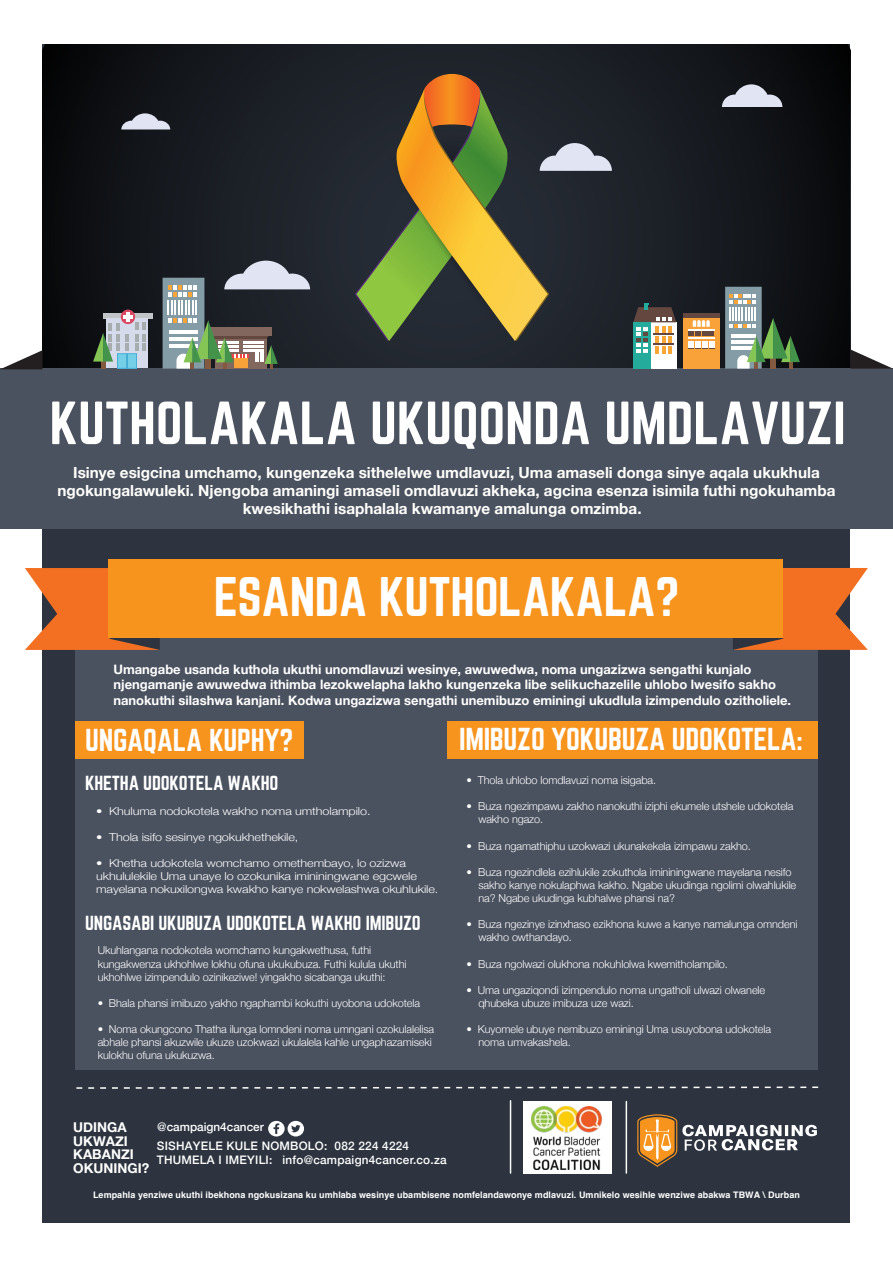
<style>
.page{position:relative;width:893px;height:1263px;background:#fff}
.page>*{position:absolute;margin:0;border:0;box-sizing:border-box;transform-origin:0 0}
.t1{font:53.25px "Norwester";color:#fff}
.t2{font:48.75px "Norwester";letter-spacing:-.01em;color:#fff}
.t3{font:27.75px "Norwester";letter-spacing:-.01em;color:#fff}
.t4{font:17.85px "Norwester";letter-spacing:-.01em;color:#fff}
.t5{font:700 15.3px/18.3px "Helvetica Neue";color:#fffffc;text-align:center}
.t6{font:700 13.5px/13.5px "Helvetica Neue";color:#fff}
.t7{font:700 12.98px/15.6px "Helvetica Neue";color:#fff}
.t8{font:500 11.77px/19.1px "Helvetica Neue";letter-spacing:.02em;color:#fff}
.t9{font:300 10.95px/13.1px "Helvetica Neue";letter-spacing:-.01em;color:#fff}
.t10{font:300 10.95px/13.1px "Helvetica Neue";letter-spacing:-.01em;color:#fff;scale:1.16 1}
.t11{font:700 9px "Helvetica";letter-spacing:.005em;color:#fff}
</style>
<div class="page">
<svg style="left:43px;top:44px;width:807px;height:325px;background:#15191e"></svg>
<div style="left:43px;top:519px;width:807px;height:703px;background:#2d343f"></div>
<div style="left:0;top:369px;width:893px;height:160px;background:#4a515f"></div>
<svg style="left:0;top:350px;width:43px;height:19px"></svg>
<svg style="left:850px;top:349px;width:43px;height:20px"></svg>
<svg style="left:722px;top:84px;width:60px;height:23px"></svg>
<svg style="left:121px;top:113px;width:49px;height:16px"></svg>
<div style="left:683px;top:318px;width:36px;height:51px;background:#f9a23a"></div>
<hr style="left:688px;top:337px;width:26px;height:2px;background:#fff">
<div style="left:688px;top:341px;width:5px;height:8px;background:#fff"></div>
<div style="left:695px;top:341px;width:5px;height:8px;background:#fff"></div>
<div style="left:702px;top:341px;width:5px;height:8px;background:#fff"></div>
<div style="left:709px;top:341px;width:5px;height:8px;background:#fff"></div>
<svg style="left:688px;top:348px;width:26px;height:1px"></svg>
<div style="left:683px;top:313px;width:36px;height:5px;background:#64473e"></div>
<svg style="left:688px;top:320px;width:26px;height:16px"></svg>
<div style="left:633px;top:322px;width:43px;height:47px;background:#fff"></div>
<div style="left:633px;top:322px;width:18px;height:47px;background:#24ab9c"></div>
<svg style="left:633px;top:303px;width:43px;height:51px"></svg>
<svg style="left:725px;top:287px;width:75px;height:82px;background:#66786b"></svg>
<div style="left:103px;top:313px;width:50px;height:5px;background:#c1c5c8"></div>
<div style="left:106px;top:318px;width:42px;height:50px;background:#d6dbeb"></div>
<div style="left:127px;top:354px;width:10px;height:14px;background:#74cfe7"></div>
<div style="left:127px;top:353px;width:10px;height:16px;border:1px solid #46add6"></div>
<svg style="left:135px;top:322px;width:11px;height:29px"></svg>
<svg style="left:126px;top:334px;width:3px;height:17px"></svg>
<div style="left:117px;top:354px;width:10px;height:14px;background:#74cfe7"></div>
<div style="left:117px;top:353px;width:10px;height:16px;border:1px solid #46add6"></div>
<div style="left:121px;top:310px;width:14px;height:14px;background:#da4963;border-radius:50%"></div>
<hr style="left:126px;top:312px;width:4px;height:10px;background:#fff">
<hr style="left:123px;top:315px;width:10px;height:4px;background:#fff">
<svg style="left:93px;top:323px;width:26px;height:46px"></svg>
<svg style="left:163px;top:261px;width:147px;height:108px;background:#666c6a"></svg>
<div style="left:75px;top:632px;width:743px;height:438px;background:#4a515f"></div>
<svg style="left:355px;top:74px;width:257px;height:267px;background:#5d5935"></svg>
<svg style="left:76px;top:1086px;width:743px;height:3px"></svg>
<svg style="left:733px;top:568px;width:135px;height:82px"></svg>
<svg style="left:25px;top:568px;width:135px;height:82px"></svg>
<div style="left:109px;top:559px;width:674px;height:79px;background:#f7941e"></div>
<div style="left:447px;top:721px;width:371px;height:38px;background:#f7941e"></div>
<div style="left:75px;top:721px;width:228px;height:38px;background:#f7941e"></div>
<svg style="left:637px;top:1114px;width:180px;height:53px"></svg>
<svg style="left:268px;top:1121px;width:36px;height:15px"></svg>
<hr style="left:626px;top:1101px;width:1px;height:72px;background:#fff">
<hr style="left:510px;top:1101px;width:1px;height:72px;background:#fff">
<div style="left:523px;top:1101px;width:88px;height:73px;background:#fff"></div>
<img style="left:532px;top:1106px;width:70px;height:63px">
<h1 class="t1" style="left:50px;top:398px;width:798px">KUTHOLAKALA UKUQONDA UMDLAVUZI</h1>
<p class="t5" style="left:57px;top:463px;width:780px">Isinye esigcina umchamo, kungenzeka sithelelwe umdlavuzi, Uma amaseli donga sinye aqala ukukhula ngokungalawuleki. Njengoba amaningi amaseli omdlavuzi akheka, agcina esenza isimila futhi ngokuhamba kwesikhathi isaphalala kwamanye amalunga omzimba.</p>
<h2 class="t2" style="left:214px;top:573px;width:467px">ESANDA KUTHOLAKALA?</h2>
<p class="t7" style="left:113px;top:661px;width:679px">Umangabe usanda kuthola ukuthi unomdlavuzi wesinye, awuwedwa, noma ungazizwa sengathi kunjalo njengamanje awuwedwa ithimba lezokwelapha lakho kungenzeka libe selikuchazelile uhlobo lwesifo sakho nanokuthi silashwa kanjani. Kodwa ungazizwa sengathi unemibuzo eminingi ukudlula izimpendulo ozitholiele.</p>
<h3 class="t3" style="left:459px;top:726px;width:345px">IMIBUZO YOKUBUZA UDOKOTELA:</h3>
<p class="t9" style="left:467px;top:773px;width:191px">• Thola uhlobo lomdlavuzi noma isigaba.</p>
<p class="t9" style="left:478px;top:799px;width:317px;text-indent:-12px">• Buza ngezimpawu zakho nanokuthi iziphi ekumele utshele udokotela wakho ngazo.</p>
<p class="t9" style="left:467px;top:838px;width:286px">• Buza ngamathiphu uzokwazi ukunakekela izimpawu zakho.</p>
<p class="t9" style="left:478px;top:864px;width:319px;text-indent:-12px">• Buza ngezindlela ezihlukile zokuthola imininingwane mayelana nesifo sakho kanye nokulaphwa kakho. Ngabe ukudinga ngolimi olwahlukile na? Ngabe ukudinga kubhalwe phansi na?</p>
<p class="t9" style="left:478px;top:917px;width:321px;text-indent:-12px">• Buza ngezinye izinxhaso ezikhona kuwe a kanye namalunga omndeni wakho owthandayo.</p>
<p class="t9" style="left:467px;top:956px;width:263px">• Buza ngolwazi olukhona nokuhlolwa kwemitholampilo.</p>
<p class="t9" style="left:478px;top:982px;width:288px;text-indent:-12px">• Uma ungaziqondi izimpendulo noma ungatholi ulwazi olwanele qhubeka ubuze imibuza uze wazi.</p>
<p class="t9" style="left:478px;top:1022px;width:294px;text-indent:-12px">• Kuyomele ubuye nemibuzo eminingi Uma usuyobona udokotela noma umvakashela.</p>
<h3 class="t3" style="left:85px;top:726px;width:210px">UNGAQALA KUPHY?</h3>
<h3 class="t4" style="left:85px;top:774px;width:195px">KHETHA UDOKOTELA WAKHO</h3>
<p class="t10" style="left:96px;top:803px;width:238px">• Khuluma nodokotela wakho noma umtholampilo.</p>
<p class="t10" style="left:96px;top:829px;width:176px">• Thola isifo sesinye ngokukhethekile,</p>
<p class="t10" style="left:96px;top:856px;width:297px">• Khetha udokotela womchamo omethembayo, lo ozizwa ukhululekile Uma unaye lo ozokunika imininingwane egcwele mayelana nokuxilongwa kwakho kanye nokwelashwa okuhlukile.</p>
<h3 class="t4" style="left:85px;top:914px;width:337px">UNGASABI UKUBUZA UDOKOTELA WAKHO IMIBUZO</h3>
<p class="t9" style="left:98px;top:943px;width:310px">Ukuhlangana nodokotela womchamo kungakwethusa, futhi kungakwenza ukhohlwe lokhu ofuna ukukubuza. Futhi kulula ukuthi ukhohlwe izimpendulo ozinikeziwe! yingakho sicabanga ukuthi:</p>
<p class="t9" style="left:98px;top:995px;width:324px">• Bhala phansi imibuzo yakho ngaphambi kokuthi uyobona udokotela</p>
<p class="t9" style="left:98px;top:1022px;width:338px">• Noma okungcono Thatha ilunga lomndeni noma umngani ozokulalelisa abhale phansi akuzwile ukuze uzokwazi ukulalela kahle ungaphazamiseki kulokhu ofuna ukukuzwa.</p>
<p class="t8" style="left:157px;top:1116px;width:254px">@campaign4cancer<br>SISHAYELE KULE NOMBOLO: 082 224 4224</p>
<p class="t8" style="left:157px;top:1149px;width:291px">THUMELA I IMEYILI: info@campaign4cancer.co.za</p>
<p class="t6" style="left:73px;top:1121px;width:77px">UDINGA<br>UKWAZI<br>KABANZI<br>OKUNINGI?</p>
<p class="t11" style="left:93px;top:1189px;width:708px">Lempahla yenziwe ukuthi ibekhona ngokusizana ku umhlaba wesinye ubambisene nomfelandawonye mdlavuzi. Umnikelo wesihle wenziwe abakwa TBWA \ Durban</p>
</div>
